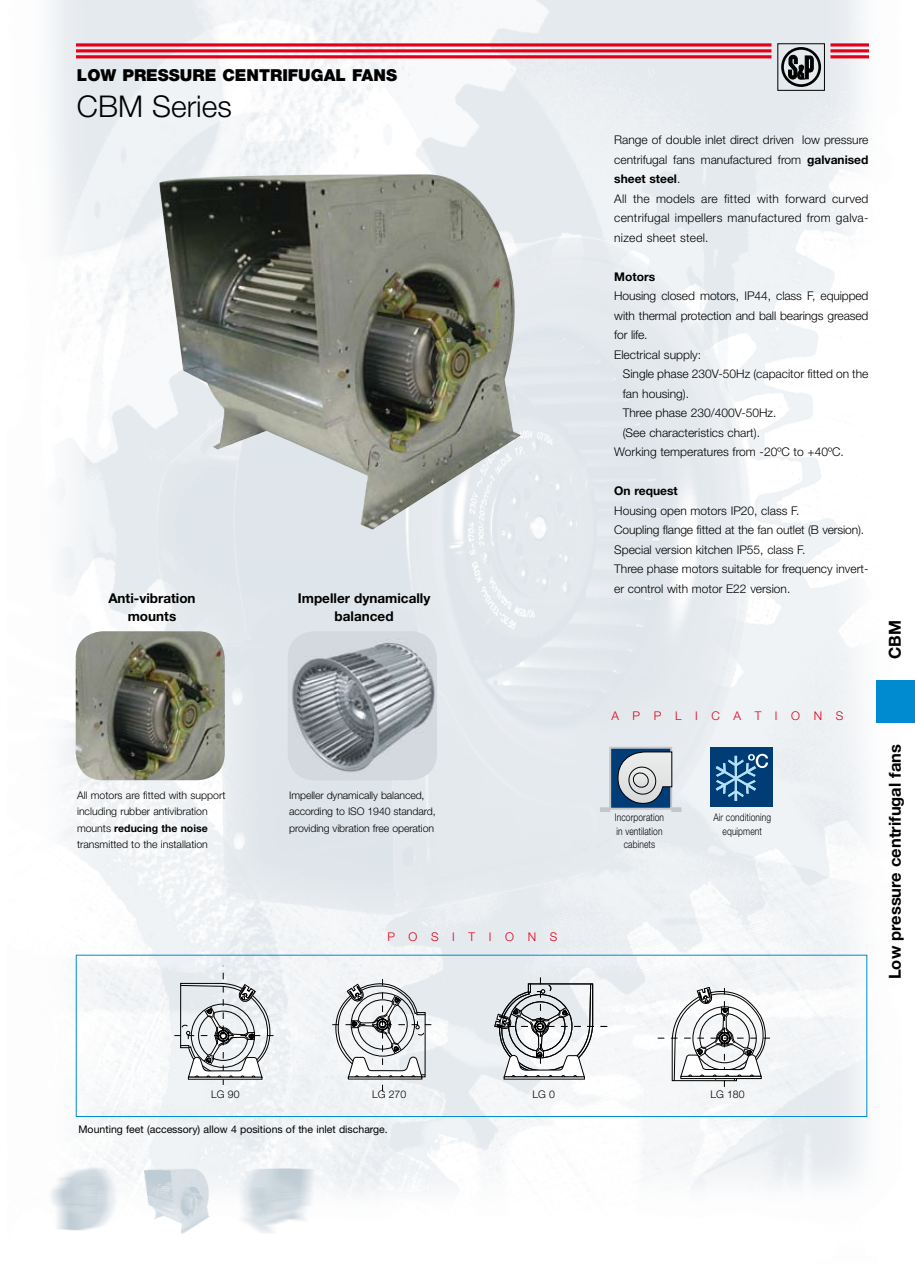
<style>
.page{position:relative;width:915px;height:1263px;background:#fff}
.page>*{position:absolute;margin:0;border:0;box-sizing:border-box;transform-origin:0 0}
.t1{font:300 30px "Helvetica Neue";color:#000}
.t2{font:700 16.5px "Helvetica Neue";color:#000}
.t3{font:900 16.5px "Helvetica Neue LT Std";color:#000}
.t4{font:700 13.5px/18px "Helvetica Neue";color:#000;text-align:center}
.t5{font:300 12px/19.5px "Helvetica Neue";color:#000}
.t6{font:300 12px/19.5px "Helvetica Neue";letter-spacing:.02em;color:#000}
.t7{font:300 12px "Helvetica Neue";letter-spacing:1.135em;color:#e2001a}
.t8{font:700 12px "Helvetica Neue";color:#000}
.t9{font:300 10.5px/16.5px "Helvetica Neue";color:#000}
.t10{font:10.5px "Helvetica Neue";color:#000}
.t11{font:300 10.5px/13.5px "Helvetica Neue";color:#000;text-align:center;scale:.8 1}
.s1{font-weight:700}
</style>
<div class="page">
<img style="left:50px;top:0;width:819px;height:1234px">
<div style="left:780px;top:47px;width:40px;height:40px;border:3px solid #000;border-radius:50%"></div>
<svg style="left:788px;top:55px;width:25px;height:24px"></svg>
<svg style="left:77px;top:43px;width:694px;height:4px;background:#e33046"></svg>
<hr style="left:77px;top:49px;width:694px;height:3px;background:#e2001a">
<hr style="left:77px;top:55px;width:694px;height:3px;background:#e2001a">
<svg style="left:830px;top:43px;width:37px;height:4px"></svg>
<hr style="left:830px;top:49px;width:37px;height:3px;background:#e2001a">
<hr style="left:830px;top:55px;width:37px;height:3px;background:#e2001a">
<div style="left:876px;top:680px;width:38px;height:43px;background:#008bd0"></div>
<img style="left:76px;top:631px;width:149px;height:149px">
<img style="left:288px;top:631px;width:148px;height:149px">
<img style="left:159px;top:174px;width:364px;height:356px">
<svg style="left:174px;top:966px;width:99px;height:119px"></svg>
<svg style="left:332px;top:979px;width:99px;height:115px"></svg>
<svg style="left:654px;top:987px;width:115px;height:100px"></svg>
<svg style="left:494px;top:977px;width:116px;height:103px"></svg>
<div style="left:76px;top:955px;width:790px;height:162px;border:1px solid #008bd0"></div>
<div style="left:609px;top:747px;width:63px;height:63px;background:#003c76;border:2px solid #c5c4c6"></div>
<svg style="left:616px;top:751px;width:56px;height:57px"></svg>
<div style="left:671px;top:807px;width:10px;height:5px;background:#c5c4c6"></div>
<div style="left:599px;top:807px;width:11px;height:5px;background:#c5c4c6"></div>
<div style="left:709px;top:747px;width:63px;height:60px;background:#003c76"></div>
<svg style="left:715px;top:754px;width:52px;height:47px"></svg>
<h2 class="t3" style="left:77px;top:65px;width:321px">LOW PRESSURE CENTRIFUGAL FANS</h2>
<h1 class="t1" style="left:77px;top:88px;width:156px">CBM Series</h1>
<p class="t4" style="left:108px;top:588px;width:89px">Anti-vibration mounts</p>
<p class="t4" style="left:298px;top:588px;width:134px">Impeller dynamically balanced</p>
<p class="t9" style="left:77px;top:786px;width:150px">All motors are fitted with support including rubber antivibration mounts <span class="s1">reducing the noise </span>transmitted to the installation</p>
<p class="t9" style="left:289px;top:786px;width:148px">Impeller dynamically balanced, according to ISO 1940 standard, providing vibration free operation</p>
<p class="t7" style="left:387px;top:930px;width:171px">POSITIONS</p>
<p class="t6" style="left:614px;top:130px;width:256px">Range of double inlet direct driven low pressure centrifugal fans manufactured from <span class="s1">galvanised sheet steel</span>.<br>All the models are fitted with forward curved centrifugal impellers manufactured from galva&shy;nized sheet steel.</p>
<p class="t8" style="left:614px;top:269px;width:42px">Motors</p>
<p class="t5" style="left:614px;top:286px;width:256px">Housing closed motors, IP44, class F, equipped with thermal protection and ball bearings greased for life.<br>Electrical supply:</p>
<p class="t5" style="left:622px;top:364px;width:247px">Single phase 230V-50Hz (capacitor fitted on the</p>
<p class="t5" style="left:622px;top:383px;width:68px">fan housing).</p>
<p class="t5" style="left:622px;top:403px;width:155px">Three phase 230/400V-50Hz.</p>
<p class="t5" style="left:622px;top:422px;width:139px">(See characteristics chart).</p>
<p class="t5" style="left:614px;top:442px;width:231px">Working temperatures from -20ºC to +40ºC.</p>
<p class="t8" style="left:614px;top:483px;width:65px">On request</p>
<p class="t5" style="left:614px;top:500px;width:256px">Housing open motors IP20, class F.<br>Coupling flange fitted at the fan outlet (B version).<br>Special version kitchen IP55, class F.<br>Three phase motors suitable for frequency invert&shy;er control with motor E22 version.</p>
<h2 class="t2" style="left:884px;top:659px;width:40px;rotate:-90deg">CBM</h2>
<p class="t7" style="left:611px;top:708px;width:233px">APPLICATIONS</p>
<p class="t11" style="left:614px;top:810px;width:63px">Incorporation in ventilation cabinets</p>
<p class="t11" style="left:713px;top:810px;width:74px">Air conditioning equipment</p>
<h2 class="t2" style="left:884px;top:979px;width:237px;rotate:-90deg">Low pressure centrifugal fans</h2>
<p class="t9" style="left:211px;top:1086px;width:30px">LG 90</p>
<p class="t9" style="left:372px;top:1086px;width:36px">LG 270</p>
<p class="t9" style="left:532px;top:1086px;width:24px">LG 0</p>
<p class="t9" style="left:710px;top:1086px;width:36px">LG 180</p>
<p class="t10" style="left:78px;top:1123px;width:311px">Mounting feet (accessory) allow 4 positions of the inlet discharge.</p>
</div>
